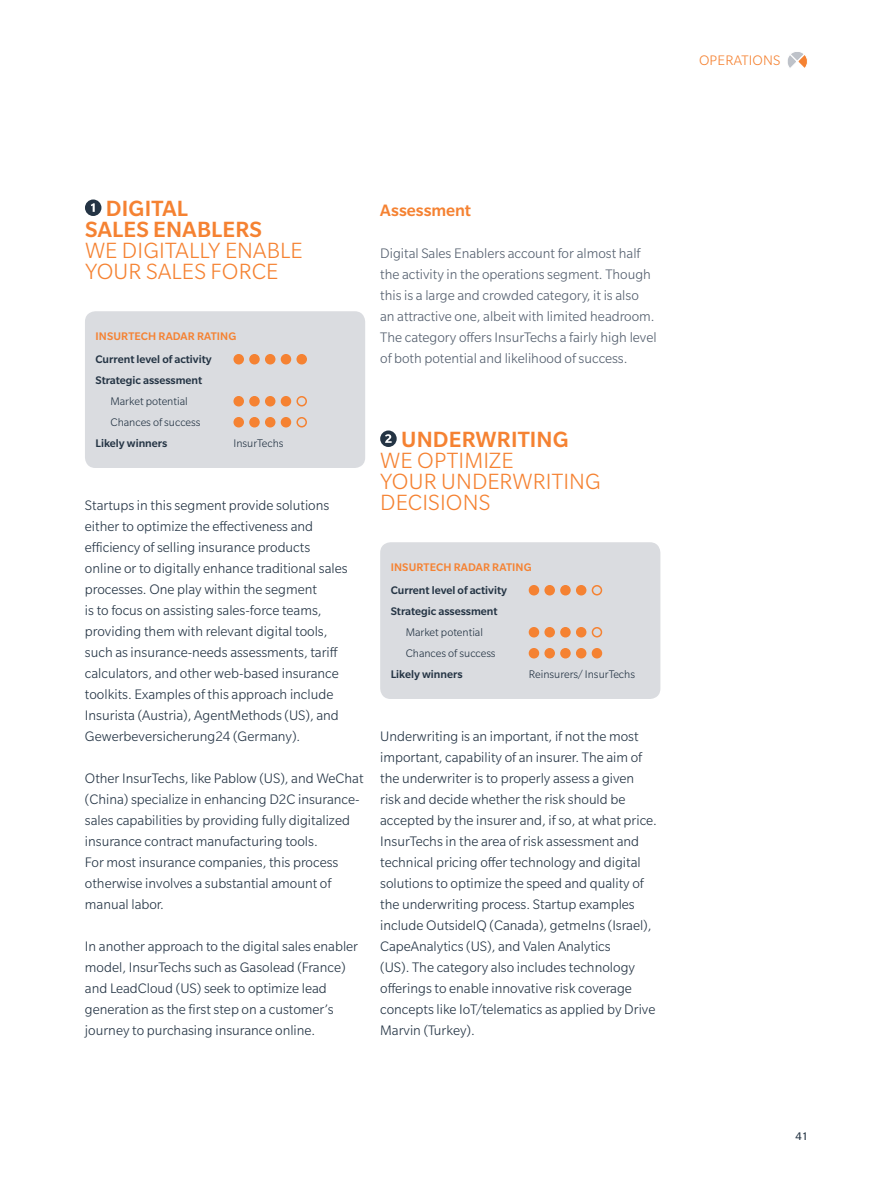
<style>
.page{position:relative;width:893px;height:1188px;background:#fff}
.page>*{position:absolute;margin:0;border:0;box-sizing:border-box;transform-origin:0 0}
.t1{font:300 24px/21px "Slate Pro";letter-spacing:.005em;color:#f58232}
.t2{font:500 24px/21px "Slate Pro";letter-spacing:.01em;color:#f58232}
.t3{font:500 18px "Slate Pro";color:#f58232}
.t4{font:300 15px/21px "Slate Pro";color:#243444}
.t5{font:300 15px/21px "Slate Pro";color:#545f6e}
.t6{font:300 15px "Slate Pro";color:#f58232}
.t7{font:500 12px/21px "Slate Pro";color:#243444}
.t8{font:300 12px/21px "Slate Pro";color:#243444}
.t9{font:500 12px "Slate Pro";letter-spacing:.01em;color:#f58232}
.t10{font:12px "Slate Pro";color:#243444}
</style>
<div class="page">
<svg style="left:85px;top:200px;width:16px;height:16px"></svg>
<div style="left:85px;top:311px;width:280px;height:157px;background:#dadce0;border-radius:10px"></div>
<div style="left:234px;top:355px;width:9px;height:9px;background:#f58232;border-radius:50%"></div>
<div style="left:233px;top:354px;width:11px;height:10px;border:2px solid #f58232;border-radius:50%"></div>
<div style="left:250px;top:355px;width:9px;height:9px;background:#f58232;border-radius:50%"></div>
<div style="left:249px;top:354px;width:11px;height:10px;border:2px solid #f58232;border-radius:50%"></div>
<div style="left:266px;top:355px;width:9px;height:9px;background:#f58232;border-radius:50%"></div>
<div style="left:265px;top:354px;width:10px;height:10px;border:2px solid #f58232;border-radius:50%"></div>
<div style="left:281px;top:355px;width:9px;height:9px;background:#f58232;border-radius:50%"></div>
<div style="left:281px;top:354px;width:10px;height:10px;border:2px solid #f58232;border-radius:50%"></div>
<div style="left:297px;top:355px;width:9px;height:9px;background:#f58232;border-radius:50%"></div>
<div style="left:296px;top:354px;width:11px;height:10px;border:2px solid #f58232;border-radius:50%"></div>
<div style="left:234px;top:397px;width:9px;height:9px;background:#f58232;border-radius:50%"></div>
<div style="left:233px;top:396px;width:11px;height:10px;border:2px solid #f58232;border-radius:50%"></div>
<div style="left:250px;top:397px;width:9px;height:9px;background:#f58232;border-radius:50%"></div>
<div style="left:249px;top:396px;width:11px;height:10px;border:2px solid #f58232;border-radius:50%"></div>
<div style="left:266px;top:397px;width:9px;height:9px;background:#f58232;border-radius:50%"></div>
<div style="left:265px;top:396px;width:10px;height:10px;border:2px solid #f58232;border-radius:50%"></div>
<div style="left:281px;top:397px;width:9px;height:9px;background:#f58232;border-radius:50%"></div>
<div style="left:281px;top:396px;width:10px;height:10px;border:2px solid #f58232;border-radius:50%"></div>
<div style="left:296px;top:396px;width:11px;height:10px;border:2px solid #f58232;border-radius:50%"></div>
<div style="left:234px;top:418px;width:9px;height:9px;background:#f58232;border-radius:50%"></div>
<div style="left:233px;top:417px;width:11px;height:11px;border:2px solid #f58232;border-radius:50%"></div>
<div style="left:250px;top:418px;width:9px;height:9px;background:#f58232;border-radius:50%"></div>
<div style="left:249px;top:417px;width:11px;height:11px;border:2px solid #f58232;border-radius:50%"></div>
<div style="left:266px;top:418px;width:9px;height:9px;background:#f58232;border-radius:50%"></div>
<div style="left:265px;top:417px;width:10px;height:11px;border:2px solid #f58232;border-radius:50%"></div>
<div style="left:281px;top:418px;width:9px;height:9px;background:#f58232;border-radius:50%"></div>
<div style="left:281px;top:417px;width:10px;height:11px;border:2px solid #f58232;border-radius:50%"></div>
<div style="left:296px;top:417px;width:11px;height:11px;border:2px solid #f58232;border-radius:50%"></div>
<svg style="left:380px;top:430px;width:17px;height:17px"></svg>
<div style="left:380px;top:542px;width:280px;height:157px;background:#dadce0;border-radius:10px"></div>
<div style="left:529px;top:586px;width:9px;height:9px;background:#f58232;border-radius:50%"></div>
<div style="left:529px;top:585px;width:10px;height:11px;border:2px solid #f58232;border-radius:50%"></div>
<div style="left:545px;top:586px;width:9px;height:9px;background:#f58232;border-radius:50%"></div>
<div style="left:544px;top:585px;width:11px;height:11px;border:2px solid #f58232;border-radius:50%"></div>
<div style="left:561px;top:586px;width:9px;height:9px;background:#f58232;border-radius:50%"></div>
<div style="left:560px;top:585px;width:11px;height:11px;border:2px solid #f58232;border-radius:50%"></div>
<div style="left:577px;top:586px;width:9px;height:9px;background:#f58232;border-radius:50%"></div>
<div style="left:576px;top:585px;width:10px;height:11px;border:2px solid #f58232;border-radius:50%"></div>
<div style="left:592px;top:585px;width:10px;height:11px;border:2px solid #f58232;border-radius:50%"></div>
<div style="left:529px;top:628px;width:9px;height:9px;background:#f58232;border-radius:50%"></div>
<div style="left:529px;top:627px;width:10px;height:11px;border:2px solid #f58232;border-radius:50%"></div>
<div style="left:545px;top:628px;width:9px;height:9px;background:#f58232;border-radius:50%"></div>
<div style="left:544px;top:627px;width:11px;height:11px;border:2px solid #f58232;border-radius:50%"></div>
<div style="left:561px;top:628px;width:9px;height:9px;background:#f58232;border-radius:50%"></div>
<div style="left:560px;top:627px;width:11px;height:11px;border:2px solid #f58232;border-radius:50%"></div>
<div style="left:577px;top:628px;width:9px;height:9px;background:#f58232;border-radius:50%"></div>
<div style="left:576px;top:627px;width:10px;height:11px;border:2px solid #f58232;border-radius:50%"></div>
<div style="left:592px;top:627px;width:10px;height:11px;border:2px solid #f58232;border-radius:50%"></div>
<div style="left:529px;top:649px;width:9px;height:9px;background:#f58232;border-radius:50%"></div>
<div style="left:529px;top:648px;width:10px;height:10px;border:2px solid #f58232;border-radius:50%"></div>
<div style="left:545px;top:649px;width:9px;height:9px;background:#f58232;border-radius:50%"></div>
<div style="left:544px;top:648px;width:11px;height:10px;border:2px solid #f58232;border-radius:50%"></div>
<div style="left:561px;top:649px;width:9px;height:9px;background:#f58232;border-radius:50%"></div>
<div style="left:560px;top:648px;width:11px;height:10px;border:2px solid #f58232;border-radius:50%"></div>
<div style="left:577px;top:649px;width:9px;height:9px;background:#f58232;border-radius:50%"></div>
<div style="left:576px;top:648px;width:10px;height:10px;border:2px solid #f58232;border-radius:50%"></div>
<div style="left:592px;top:649px;width:9px;height:9px;background:#f58232;border-radius:50%"></div>
<div style="left:592px;top:648px;width:10px;height:10px;border:2px solid #f58232;border-radius:50%"></div>
<svg style="left:787px;top:52px;width:20px;height:16px"></svg>
<p class="t6" style="left:699px;top:52px;width:20px">Operations</p>
<h1 class="t2" style="left:85px;top:198px;width:179px;text-indent:21px">DIGITAL<br>SALES ENABLERS</h1>
<h1 class="t1" style="left:85px;top:240px;width:219px">WE DIGITALLY ENABLE<br>YOUR SALES FORCE</h1>
<p class="t9" style="left:96px;top:330px;width:142px">INSURTECH RADAR RATING</p>
<p class="t7" style="left:95px;top:349px;width:118px">Current level of activity<br>Strategic assessment</p>
<p class="t8" style="left:110px;top:391px;width:91px">Market potential<br>Chances of success</p>
<p class="t7" style="left:95px;top:433px;width:73px">Likely winners</p>
<p class="t8" style="left:233px;top:433px;width:52px">InsurTechs</p>
<p class="t4" style="left:85px;top:495px;width:264px">Startups in this segment provide solutions either to optimize the effectiveness and efficiency of selling insurance products online or to digitally enhance traditional sales processes. One play within the segment<br>is to focus on assisting sales-force teams, providing them with relevant digital tools, such as insurance-needs assessments, tariff calculators, and other web-based insurance toolkits. Examples of this approach include Insurista (Austria), AgentMethods (US), and Gewerbeversicherung24 (Germany).</p>
<p class="t4" style="left:85px;top:768px;width:280px">Other InsurTechs, like Pablow (US), and WeChat (China) specialize in enhancing D2C insurance&shy;sales capabilities by providing fully digitalized insurance contract manufacturing tools.<br>For most insurance companies, this process otherwise involves a substantial amount of manual labor.</p>
<p class="t4" style="left:85px;top:936px;width:275px">In another approach to the digital sales enabler model, InsurTechs such as Gasolead (France) and LeadCloud (US) seek to optimize lead generation as the first step on a customer’s journey to purchasing insurance online.</p>
<p class="t3" style="left:380px;top:201px;width:92px">Assessment</p>
<p class="t5" style="left:380px;top:243px;width:278px">Digital Sales Enablers account for almost half the activity in the operations segment. Though this is a large and crowded category, it is also an attractive one, albeit with limited headroom.<br>The category offers InsurTechs a fairly high level of both potential and likelihood of success.</p>
<h1 class="t2" style="left:401px;top:429px;width:169px">UNDERWRITING</h1>
<h1 class="t1" style="left:380px;top:450px;width:222px">WE OPTIMIZE<br>YOUR UNDERWRITING<br>DECISIONS</h1>
<p class="t9" style="left:391px;top:561px;width:142px">INSURTECH RADAR RATING</p>
<p class="t7" style="left:391px;top:580px;width:118px">Current level of activity<br>Strategic assessment</p>
<p class="t8" style="left:406px;top:622px;width:91px">Market potential<br>Chances of success</p>
<p class="t7" style="left:391px;top:664px;width:73px">Likely winners</p>
<p class="t8" style="left:529px;top:664px;width:108px">Reinsurers/ InsurTechs</p>
<p class="t4" style="left:380px;top:726px;width:278px">Underwriting is an important, if not the most important, capability of an insurer. The aim of the underwriter is to properly assess a given risk and decide whether the risk should be accepted by the insurer and, if so, at what price.<br>InsurTechs in the area of risk assessment and technical pricing offer technology and digital solutions to optimize the speed and quality of the underwriting process. Startup examples include OutsideIQ (Canada), getmeIns (Israel), CapeAnalytics (US), and Valen Analytics<br>(US). The category also includes technology offerings to enable innovative risk coverage concepts like IoT/telematics as applied by Drive Marvin (Turkey).</p>
<p class="t10" style="left:795px;top:1130px;width:14px">41</p>
</div>
